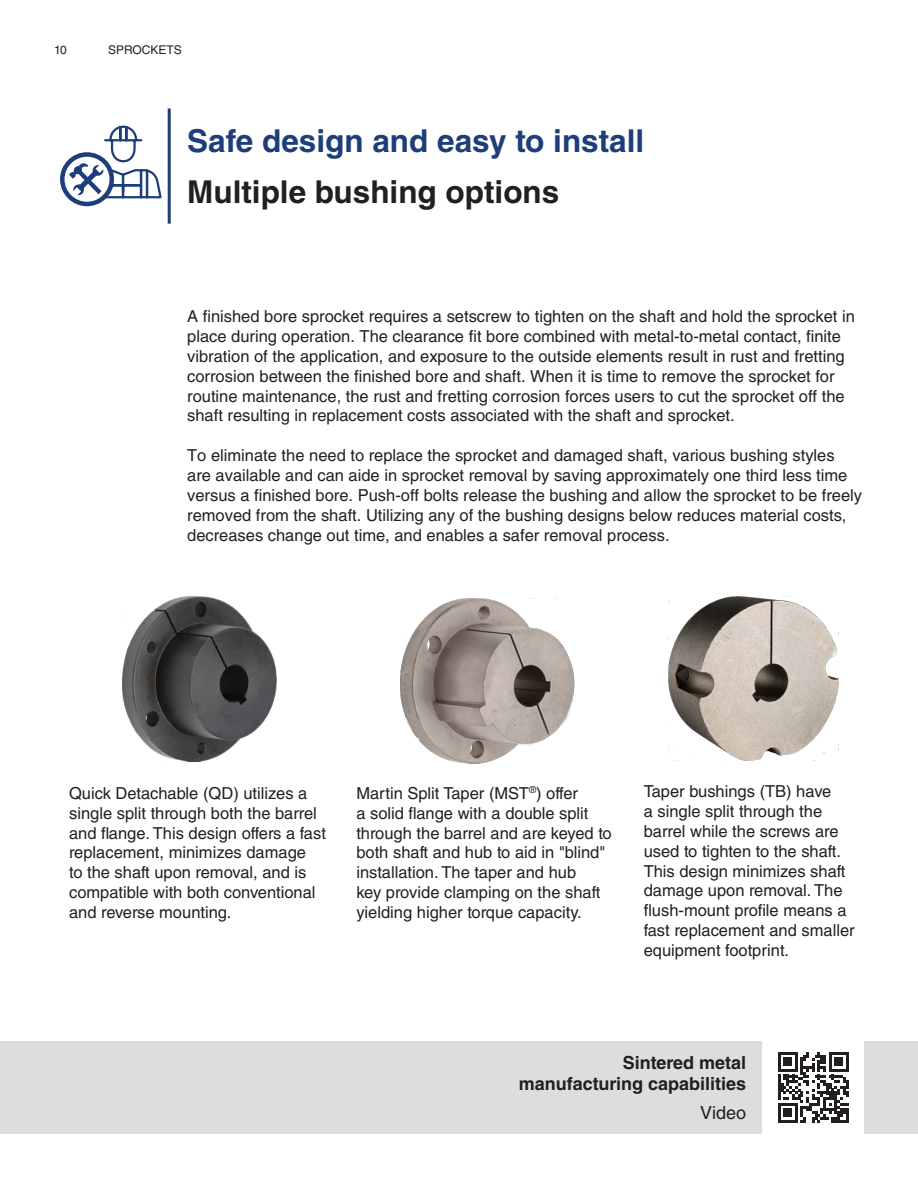
<style>
.page{position:relative;width:918px;height:1188px;background:#fff}
.page>*{position:absolute;margin:0;border:0;box-sizing:border-box;transform-origin:0 0}
.t1{font:700 31.5px "Helvetica LT Std";color:#1d3d7b}
.t2{font:700 31.5px "Helvetica LT Std";color:#231f20}
.t3{font:700 18px "Helvetica LT Std";color:#231f20}
.t4{font:18px "Helvetica LT Std";color:#231f20}
.t5{font:16.5px/19.8px "Helvetica LT Std";color:#231f20}
.t6{font:12px "Helvetica LT Std";color:#231f20}
</style>
<div class="page">
<div style="left:0;top:1042px;width:918px;height:92px;background:#dcdddf"></div>
<hr style="left:168px;top:108px;width:3px;height:116px;background:#1d3d7b">
<svg style="left:62px;top:154px;width:50px;height:50px"></svg>
<div style="left:60px;top:152px;width:54px;height:54px;border:4px solid #1d3d7b;border-radius:50%"></div>
<svg style="left:69px;top:126px;width:93px;height:73px"></svg>
<img style="left:669px;top:597px;width:170px;height:164px">
<img style="left:123px;top:597px;width:154px;height:165px">
<img style="left:400px;top:599px;width:174px;height:164px">
<div style="left:762px;top:1041px;width:102px;height:93px;background:#fff"></div>
<svg style="left:778px;top:1052px;width:70px;height:71px"></svg>
<p class="t6" style="left:54px;top:43px;width:14px">10</p>
<p class="t6" style="left:108px;top:43px;width:75px">SPROCKETS</p>
<p class="t1" style="left:187px;top:122px;width:459px">Safe design and easy to install</p>
<p class="t2" style="left:187px;top:173px;width:374px">Multiple bushing options</p>
<p class="t5" style="left:187px;top:307px;width:669px">A finished bore sprocket requires a setscrew to tighten on the shaft and hold the sprocket in place during operation. The clearance fit bore combined with metal-to-metal contact, finite vibration of the application, and exposure to the outside elements result in rust and fretting corrosion between the finished bore and shaft. When it is time to remove the sprocket for routine maintenance, the rust and fretting corrosion forces users to cut the sprocket off the shaft resulting in replacement costs associated with the shaft and sprocket.</p>
<p class="t5" style="left:187px;top:446px;width:676px">To eliminate the need to replace the sprocket and damaged shaft, various bushing styles are available and can aide in sprocket removal by saving approximately one third less time versus a finished bore. Push-off bolts release the bushing and allow the sprocket to be freely removed from the shaft. Utilizing any of the bushing designs below reduces material costs, decreases change out time, and enables a safer removal process.</p>
<p class="t5" style="left:69px;top:783px;width:258px">Quick Detachable (QD) utilizes a single split through both the barrel and flange. This design offers a fast replacement, minimizes damage<br>to the shaft upon removal, and is compatible with both conventional and reverse mounting.</p>
<p class="t5" style="left:356px;top:783px;width:257px">Martin Split Taper (MST<sup>®</sup>) offer<br>a solid flange with a double split through the barrel and are keyed to both shaft and hub to aid in "blind" installation. The taper and hub<br>key provide clamping on the shaft yielding higher torque capacity.</p>
<p class="t5" style="left:644px;top:782px;width:213px">Taper bushings (TB) have<br>a single split through the barrel while the screws are used to tighten to the shaft.<br>This design minimizes shaft damage upon removal. The flush-mount profile means a fast replacement and smaller equipment footprint.</p>
<p class="t3" style="left:623px;top:1051px;width:125px">Sintered metal</p>
<p class="t3" style="left:519px;top:1073px;width:229px">manufacturing capabilities</p>
<p class="t4" style="left:700px;top:1102px;width:48px">Video</p>
</div>
